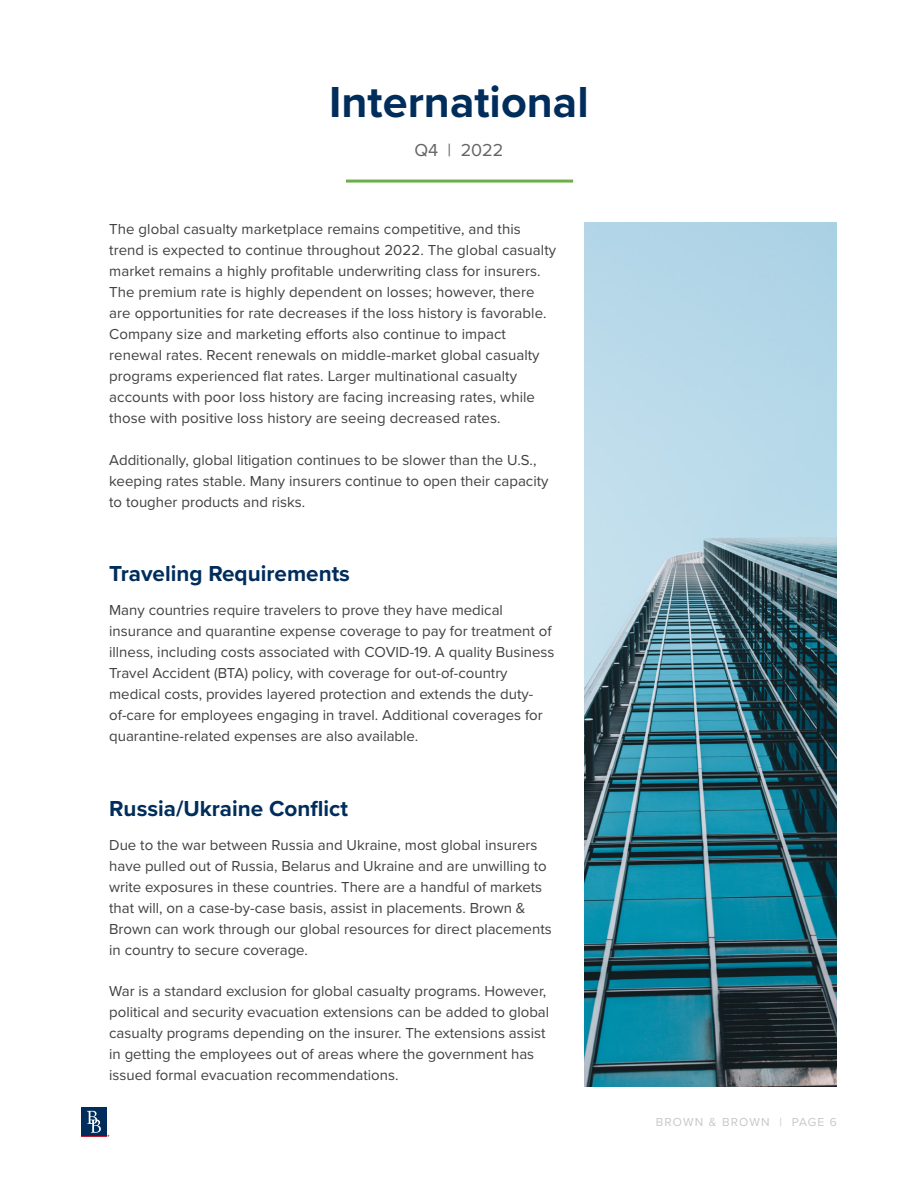
<style>
.page{position:relative;width:918px;height:1188px;background:#fff}
.page>*{position:absolute;margin:0;border:0;box-sizing:border-box;transform-origin:0 0}
.t1{font:700 45px "Proxima Nova";color:#002d5b}
.t2{font:700 22.5px "Proxima Nova";color:#002d5b}
.t3{font:18px "Proxima Nova";color:#636466}
.t4{font:15px/21px "Proxima Nova";color:#414042}
.t5{font:12px "Proxima Nova";letter-spacing:.1em;color:#c7c8ca}
</style>
<div class="page">
<hr style="left:347px;top:180px;width:225px;height:3px;background:#6cae47">
<img style="left:584px;top:222px;width:253px;height:864px">
<div style="left:81px;top:1108px;width:26px;height:28px;background:#002d5b"></div>
<svg style="left:81px;top:1111px;width:28px;height:26px"></svg>
<h1 class="t1" style="left:329px;top:68px;width:261px">International</h1>
<p class="t3" style="left:415px;top:137px;width:90px">Q4 | 2022</p>
<p class="t4" style="left:109px;top:218px;width:449px">The global casualty marketplace remains competitive, and this trend is expected to continue throughout 2022. The global casualty market remains a highly profitable underwriting class for insurers.<br>The premium rate is highly dependent on losses; however, there are opportunities for rate decreases if the loss history is favorable.<br>Company size and marketing efforts also continue to impact renewal rates. Recent renewals on middle-market global casualty programs experienced flat rates. Larger multinational casualty accounts with poor loss history are facing increasing rates, while those with positive loss history are seeing decreased rates.</p>
<p class="t4" style="left:109px;top:448px;width:441px">Additionally, global litigation continues to be slower than the U.S., keeping rates stable. Many insurers continue to open their capacity to tougher products and risks.</p>
<h2 class="t2" style="left:109px;top:557px;width:242px">Traveling Requirements</h2>
<p class="t4" style="left:109px;top:599px;width:447px">Many countries require travelers to prove they have medical insurance and quarantine expense coverage to pay for treatment of illness, including costs associated with COVID-19. A quality Business Travel Accident (BTA) policy, with coverage for out-of-country medical costs, provides layered protection and extends the duty&shy;of-care for employees engaging in travel. Additional coverages for quarantine-related expenses are also available.</p>
<h2 class="t2" style="left:109px;top:791px;width:240px">Russia/Ukraine Conflict</h2>
<p class="t4" style="left:109px;top:834px;width:444px">Due to the war between Russia and Ukraine, most global insurers have pulled out of Russia, Belarus and Ukraine and are unwilling to write exposures in these countries. There are a handful of markets that will, on a case-by-case basis, assist in placements. Brown &amp; Brown can work through our global resources for direct placements in country to secure coverage.</p>
<p class="t4" style="left:109px;top:980px;width:442px">War is a standard exclusion for global casualty programs. However, political and security evacuation extensions can be added to global casualty programs depending on the insurer. The extensions assist in getting the employees out of areas where the government has issued formal evacuation recommendations.</p>
<p class="t5" style="left:656px;top:1113px;width:183px">BROWN &amp; BROWN | PAGE 6</p>
</div>
